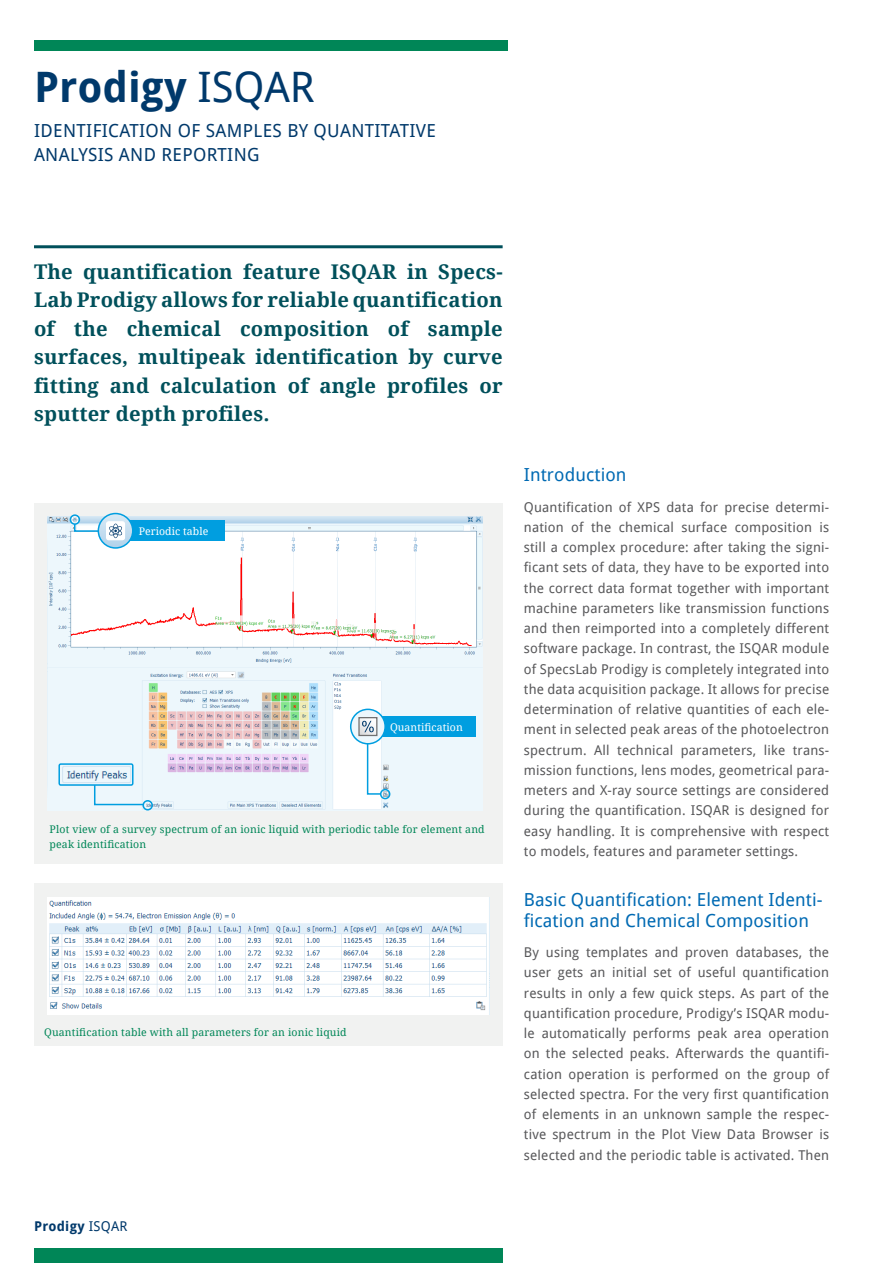
<style>
.page{position:relative;width:893px;height:1263px;background:#fff}
.page>*{position:absolute;margin:0;border:0;box-sizing:border-box;transform-origin:0 0}
.t1{font:700 42px "Droid Sans Pro";color:#00396b}
.t2{font:700 20.25px/28.5px "Droid Serif Pro";letter-spacing:.01em;color:#00505b;text-align:justify}
.t3{font:18px/20.2px "Droid Sans Pro";letter-spacing:.005em;color:#006ab3}
.t4{font:18px "Droid Sans Pro";letter-spacing:.02em;color:#00396b}
.t5{font:13.5px/20.2px "Droid Sans Pro";letter-spacing:.015em;color:#58585a;text-align:justify}
.t6{font:700 13.5px "Droid Sans Pro";letter-spacing:.02em;color:#00396b}
.t7{font:10.5px/15.1px "Droid Serif Pro";letter-spacing:.015em;color:#008657}
.t8{font:10.5px "Droid Serif Pro";letter-spacing:.005em;color:#fff}
.s1{font-weight:400}
</style>
<div class="page">
<div style="left:34px;top:1248px;width:469px;height:15px;background:#008657"></div>
<div style="left:34px;top:884px;width:469px;height:162px;background:#f1f2f1"></div>
<div style="left:34px;top:503px;width:469px;height:360px;background:#f1f2f1"></div>
<div style="left:34px;top:40px;width:473px;height:11px;background:#008657"></div>
<hr style="left:34px;top:245px;width:469px;height:3px;background:#00505b">
<img style="left:47px;top:516px;width:435px;height:295px">
<img style="left:48px;top:897px;width:441px;height:117px">
<svg style="left:366px;top:742px;width:16px;height:53px"></svg>
<svg style="left:93px;top:783px;width:52px;height:23px"></svg>
<div style="left:380px;top:716px;width:95px;height:21px;background:#009ee0"></div>
<div style="left:70px;top:514px;width:10px;height:11px;border:2px solid #009ee0;border-radius:50%"></div>
<div style="left:380px;top:789px;width:10px;height:10px;border:2px solid #009ee0;border-radius:50%"></div>
<div style="left:142px;top:800px;width:11px;height:10px;border:2px solid #009ee0;border-radius:50%"></div>
<img style="left:61px;top:766px;width:70px;height:17px">
<div style="left:58px;top:763px;width:76px;height:23px;border:2px solid #009ee0;border-radius:2px"></div>
<svg style="left:351px;top:709px;width:34px;height:35px"></svg>
<div style="left:350px;top:709px;width:36px;height:35px;border:2px solid #009ee0;border-radius:50%"></div>
<div style="left:88px;top:532px;width:65px;height:11px;background:#fff"></div>
<div style="left:129px;top:521px;width:96px;height:20px;background:#009ee0"></div>
<svg style="left:98px;top:513px;width:35px;height:35px"></svg>
<div style="left:98px;top:513px;width:35px;height:36px;border:2px solid #009ee0;border-radius:50%"></div>
<div style="left:107px;top:522px;width:17px;height:18px;background:#fff;border-radius:2px"></div>
<div style="left:106px;top:521px;width:19px;height:19px;border:1px solid #fff;border-radius:2px"></div>
<svg style="left:73px;top:523px;width:49px;height:15px"></svg>
<svg style="left:360px;top:719px;width:15px;height:15px"></svg>
<div style="left:358px;top:717px;width:19px;height:19px;border:1px solid #707070"></div>
<svg style="left:362px;top:721px;width:12px;height:11px"></svg>
<h1 class="t1" style="left:34px;top:57px;width:278px">Prodigy <span class="s1">ISQAR</span></h1>
<h3 class="t4" style="left:34px;top:118px;width:17px">Identificati</h3>
<h3 class="t4" style="left:146px;top:118px;width:193px">on of samples by quantitative</h3>
<h3 class="t4" style="left:34px;top:142px;width:13px">ana</h3>
<h3 class="t4" style="left:70px;top:142px;width:27px">lysis</h3>
<h3 class="t4" style="left:119px;top:142px;width:13px">and</h3>
<h3 class="t4" style="left:161px;top:142px;width:68px">re porting</h3>
<p class="t2" style="left:34px;top:256px;width:470px">The quantification feature ISQAR in Specs-Lab Prodigy allows for reliable quantification of the chemical composition of sample surfaces, multipeak identification by curve fitting and calculation of angle profiles or sputter depth profiles.</p>
<p class="t8" style="left:139px;top:524px;width:71px">Periodic table</p>
<p class="t8" style="left:390px;top:720px;width:74px">Quantification</p>
<p class="t7" style="left:50px;top:821px;width:437px">Plot view of a survey spectrum of an ionic liquid with periodic table for element and peak identification</p>
<p class="t7" style="left:44px;top:1024px;width:304px">Quantification table with all parameters for an ionic liquid</p>
<h3 class="t3" style="left:524px;top:464px;width:104px">Introduction</h3>
<p class="t5" style="left:524px;top:496px;width:307px">Quantification of XPS data for precise determi&shy;nation of the chemical surface composition is still a complex procedure: after taking the signi&shy;ficant sets of data, they have to be exported into the correct data format together with important machine parameters like transmission functions and then reimported into a completely different software package. In contrast, the ISQAR module of SpecsLab Prodigy is completely integrated into the data acquisition package. It allows for precise determination of relative quantities of each ele&shy;ment in selected peak areas of the photoelectron spectrum. All technical parameters, like trans&shy;mission functions, lens modes, geometrical para&shy;meters and X-ray source settings are considered during the quantification. ISQAR is designed for easy handling. It is comprehensive with respect to models, features and parameter settings.</p>
<h3 class="t3" style="left:524px;top:889px;width:300px">Basic Quantification: Element Identi&shy;fication and Chemical Composition</h3>
<p class="t5" style="left:524px;top:942px;width:307px">By using templates and proven databases, the user gets an initial set of useful quantification results in only a few quick steps. As part of the quantification procedure, Prodigy’s ISQAR modu&shy;le automatically performs peak area operation on the selected peaks. Afterwards the quantifi&shy;cation operation is performed on the group of selected spectra. For the very first quantification of elements in an unknown sample the respec&shy;tive spectrum in the Plot View Data Browser is selected and the periodic table is activated. Then</p>
<p class="t6" style="left:34px;top:1216px;width:93px">Prodigy <span class="s1">ISQAR</span></p>
</div>
